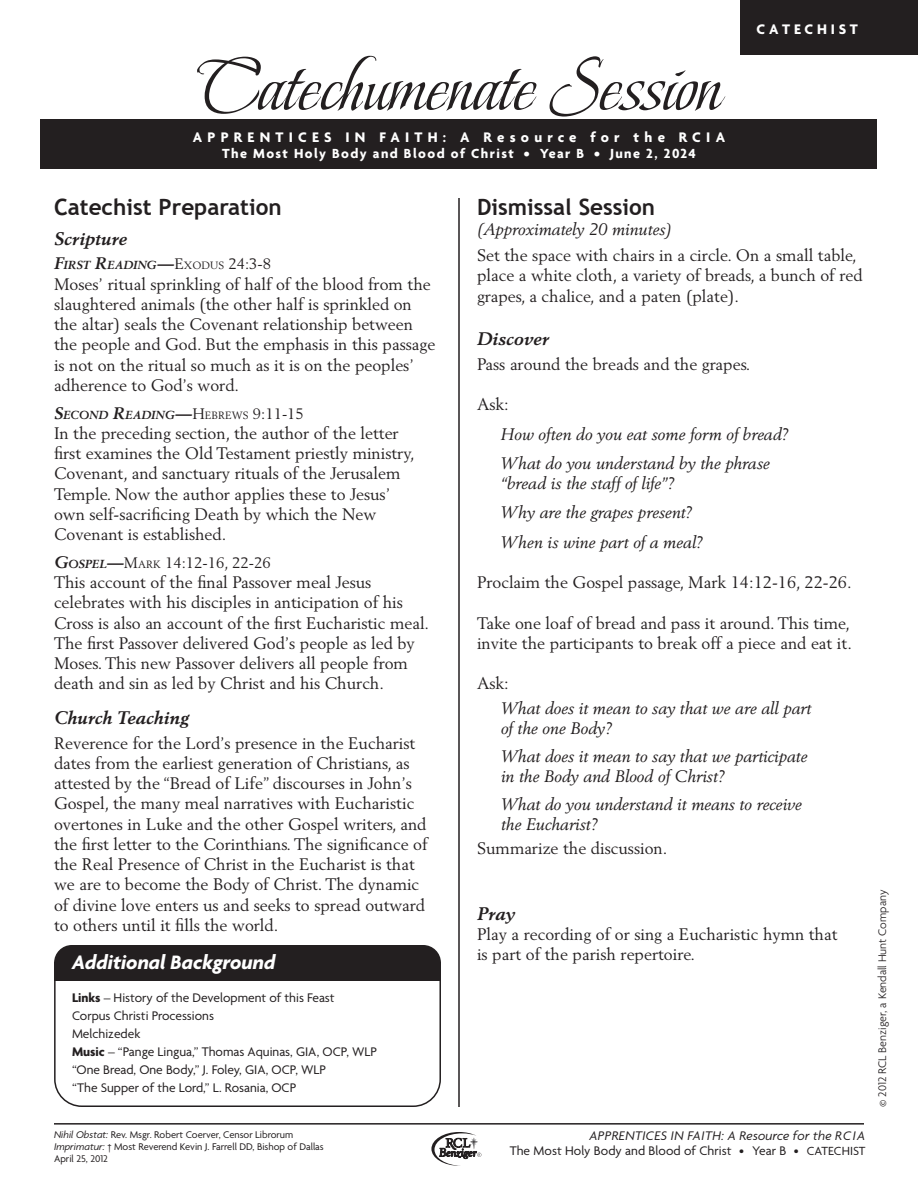
<style>
.page{position:relative;width:918px;height:1188px;background:#fff}
.page>*{position:absolute;margin:0;border:0;box-sizing:border-box;transform-origin:0 0}
.t1{font:78px "Beau Rivage";color:#231f20}
.HeadA{font:700 22.5px "Trebuchet MS";color:#231f20}
.t2{font:italic 700 21px "Agenda";color:#fff}
.HeadB{font:italic 700 18px "Berling LT Std";letter-spacing:.01em;color:#231f20}
.Body{font:16.5px/20.2px "Berling LT Std";color:#231f20}
.Italic_indent_-_ask{font:italic 16.5px/20.2px "Berling LT Std";color:#231f20}
.body_bullet_list_-_d{font:italic 16.5px/20.2px "Berling LT Std";color:#231f20}
.HeadB-2{font:16.5px/20.2px "Berling LT Std";color:#231f20}
.Body-2{font:italic 16.5px "Berling LT Std";color:#231f20}
.t3{font:700 15px "Agenda";letter-spacing:.35em;color:#fff}
.Body-3{font:15px "Berling LT Std";color:#231f20}
.t4{font:700 15px "Agenda";letter-spacing:.25em;color:#fff}
.t5{font:700 14.25px "Agenda";letter-spacing:.1em;color:#fff}
.LINKS_text{font:13.5px "Agenda";color:#231f20}
.t6{font:italic 13.5px/15px "Agenda";letter-spacing:.025em;color:#231f20;text-align:right}
.t7{font:300 12px "Agenda";color:#231f20}
.Body-4{font:italic 700 11.55px "Berling LT Std";color:#231f20}
.Body-5{font:italic 700 11.55px "Berling LT Std";letter-spacing:.02em;color:#231f20}
.Bottom_rule{font:10.5px/12px "Agenda";color:#231f20}
.s1{font-size:16.5px}
.s2{font-weight:400;font-style:normal;font-size:15px}
.s3{font-weight:400;font-style:normal;font-size:10.5px}
.s4{font-weight:700;font-style:italic;font-size:16.5px}
.s5{font-weight:700;font-style:italic;font-size:11.55px}
.s6{font-size:10.5px}
.s7{font-weight:700}
.s8{font-style:italic}
.s9{font-style:normal}
.s10{font-style:normal;font-size:12.75px}
</style>
<div class="page">
<hr style="left:54px;top:1123px;width:810px;height:2px;background:#231f20">
<div style="left:740px;top:0;width:178px;height:54px;background:#231f20"></div>
<div style="left:40px;top:119px;width:838px;height:50px;background:#231f20"></div>
<hr style="left:458px;top:198px;width:2px;height:909px;background:#231f20">
<div style="left:54px;top:945px;width:387px;height:162px;border:2px solid #231f20;border-radius:27px"></div>
<div style="left:54px;top:945px;width:387px;height:35px;background:#231f20;border-radius:18px"></div>
<div style="left:54px;top:962px;width:387px;height:19px;background:#231f20"></div>
<svg style="left:431px;top:1132px;width:50px;height:34px"></svg>
<p class="t1" style="left:197px;top:23px;width:526px">Catechumenate Session</p>
<p class="t4" style="left:757px;top:21px;width:103px">CATECHIST</p>
<p class="t3" style="left:193px;top:129px;width:534px">APPRENTICES IN FAITH: A Resource for the RCIA</p>
<p class="t5" style="left:222px;top:146px;width:475px">The Most Holy Body and Blood of Christ • Year B • June 2, 2024</p>
<p class="HeadA" style="left:54px;top:193px;width:229px">Catechist Preparation</p>
<p class="HeadB" style="left:54px;top:228px;width:74px">Scripture</p>
<p class="Body-5" style="left:54px;top:258px;width:219px"><span class="s1">F</span>IRST <span class="s1">R</span>EADING<span class="s1">—</span><span class="s2">E</span><span class="s3">XODUS</span> <span class="s2">24:3-8</span></p>
<p class="Body" style="left:54px;top:273px;width:383px">Moses’ ritual sprinkling of half of the blood from the slaughtered animals (the other half is sprinkled on the altar) seals the Covenant relationship between the people and God. But the emphasis in this passage is not on the ritual so much as it is on the peoples’ adherence to God’s word.</p>
<p class="Body-4" style="left:54px;top:408px;width:251px"><span class="s1">S</span>ECOND <span class="s1">R</span>EADING<span class="s1">—</span><span class="s2">H</span><span class="s3">EBREWS</span> <span class="s2">9:11-15</span></p>
<p class="Body" style="left:54px;top:423px;width:362px">In the preceding section, the author of the letter first examines the Old Testament priestly ministry, Covenant, and sanctuary rituals of the Jerusalem Temple. Now the author applies these to Jesus’ own self-sacrificing Death by which the New Covenant is established.</p>
<p class="Body-3" style="left:54px;top:553px;width:218px"><span class="s4">G</span><span class="s5">OSPEL</span><span class="s4">—</span>M<span class="s6">ARK</span> 14:12-16, 22-26</p>
<p class="Body" style="left:54px;top:572px;width:377px">This account of the final Passover meal Jesus celebrates with his disciples in anticipation of his Cross is also an account of the first Eucharistic meal.<br>The first Passover delivered God’s people as led by Moses. This new Passover delivers all people from death and sin as led by Christ and his Church.</p>
<p class="HeadB" style="left:54px;top:707px;width:136px">Church Teaching</p>
<p class="Body" style="left:54px;top:732px;width:375px">Reverence for the Lord’s presence in the Eucharist dates from the earliest generation of Christians, as attested by the “Bread of Life” discourses in John’s Gospel, the many meal narratives with Eucharistic overtones in Luke and the other Gospel writers, and the first letter to the Corinthians. The significance of the Real Presence of Christ in the Eucharist is that we are to become the Body of Christ. The dynamic of divine love enters us and seeks to spread outward to others until it fills the world.</p>
<p class="HeadA" style="left:477px;top:193px;width:180px">Dismissal Session</p>
<p class="Body-2" style="left:477px;top:219px;width:196px">(Approximately 20 minutes)</p>
<p class="Body" style="left:477px;top:245px;width:387px">Set the space with chairs in a circle. On a small table, place a white cloth, a variety of breads, a bunch of red grapes, a chalice, and a paten (plate).</p>
<p class="HeadB" style="left:477px;top:328px;width:74px">Discover</p>
<p class="Body" style="left:477px;top:354px;width:275px">Pass around the breads and the grapes.</p>
<p class="Body" style="left:477px;top:394px;width:33px">Ask:</p>
<p class="body_bullet_list_-_d" style="left:501px;top:424px;width:289px">How often do you eat some form of bread?</p>
<p class="body_bullet_list_-_d" style="left:501px;top:453px;width:270px">What do you understand by the phrase “bread is the staff of life”?</p>
<p class="body_bullet_list_-_d" style="left:501px;top:502px;width:193px">Why are the grapes present?</p>
<p class="body_bullet_list_-_d" style="left:501px;top:532px;width:204px">When is wine part of a meal?</p>
<p class="Body" style="left:477px;top:572px;width:376px">Proclaim the Gospel passage, Mark 14:12-16, 22-26.</p>
<p class="Body" style="left:477px;top:612px;width:376px">Take one loaf of bread and pass it around. This time, invite the participants to break off a piece and eat it.</p>
<p class="Body" style="left:477px;top:673px;width:33px">Ask:</p>
<p class="Italic_indent_-_ask" style="left:501px;top:698px;width:312px">What does it mean to say that we are all part of the one Body?</p>
<p class="Italic_indent_-_ask" style="left:501px;top:746px;width:308px">What does it mean to say that we participate in the Body and Blood of Christ?</p>
<p class="Italic_indent_-_ask" style="left:501px;top:794px;width:302px">What do you understand it means to receive the Eucharist?</p>
<p class="Body" style="left:477px;top:837px;width:192px">Summarize the discussion.</p>
<p class="HeadB" style="left:477px;top:903px;width:40px">Pray</p>
<p class="HeadB-2" style="left:477px;top:924px;width:362px">Play a recording of or sing a Eucharistic hymn that is part of the parish repertoire.</p>
<p class="t2" style="left:72px;top:951px;width:205px">Additional Background</p>
<p class="LINKS_text" style="left:72px;top:990px;width:264px"><span class="s7">Links</span> – History of the Development of this Feast</p>
<p class="LINKS_text" style="left:72px;top:1008px;width:144px">Corpus Christi Processions</p>
<p class="LINKS_text" style="left:72px;top:1026px;width:70px">Melchizedek</p>
<p class="LINKS_text" style="left:72px;top:1044px;width:307px"><span class="s7">Music</span> – “Pange Lingua,” Thomas Aquinas, GIA, OCP, WLP</p>
<p class="LINKS_text" style="left:72px;top:1062px;width:256px">“One Bread, One Body,” J. Foley, GIA, OCP, WLP</p>
<p class="LINKS_text" style="left:72px;top:1080px;width:226px">“The Supper of the Lord,” L. Rosania, OCP</p>
<p class="Bottom_rule" style="left:54px;top:1129px;width:271px"><span class="s8">Nihil Obstat:</span> Rev. Msgr. Robert Coerver, Censor Librorum<br><span class="s8">Imprimatur:</span> † Most Reverend Kevin J. Farrell DD, Bishop of Dallas<br>April 25, 2012</p>
<p class="t6" style="left:510px;top:1128px;width:357px">APPRENTICES IN FAITH: A Resource for the RCIA<br><span class="s9">The Most Holy Body and Blood of Christ • Year B •</span> <span class="s10">CATECHIST</span></p>
<p class="t7" style="left:876px;top:1107px;width:219px;rotate:-90deg">© 2012 RCL Benziger, a Kendall Hunt Company</p>
</div>
